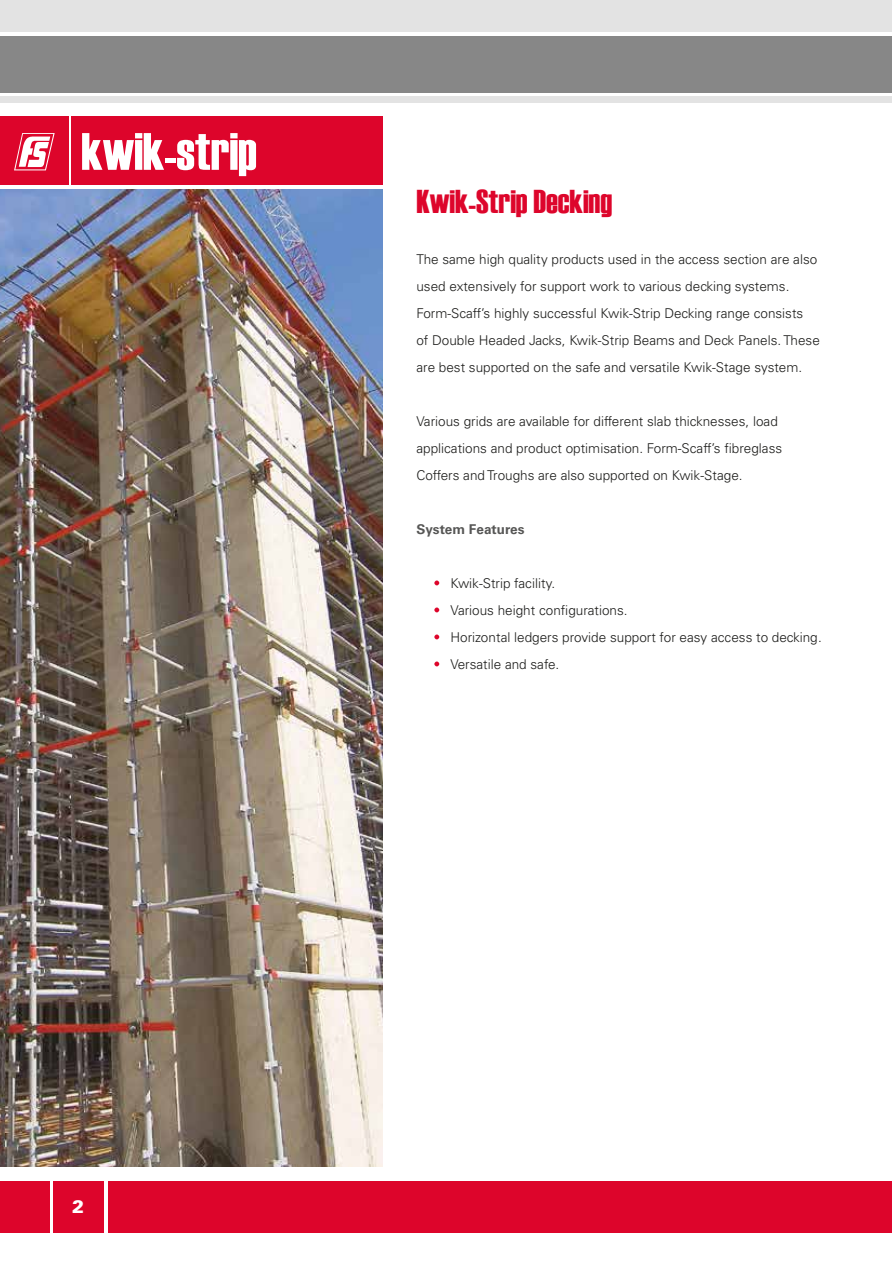
<style>
.page{position:relative;width:892px;height:1262px;background:#fff}
.page>*{position:absolute;margin:0;border:0;box-sizing:border-box;transform-origin:0 0}
.t1{font:52.5px "Haettenschweiler";color:#fff}
.t2{font:33px "Haettenschweiler";color:#dd052b}
.t3{font:900 18px "Univers LT Std";color:#fff}
.t4{font:300 13.5px/27px "Univers LT Std";color:#1d1d1b}
.t5{font:700 13.5px "Univers LT Std";color:#575756}
</style>
<div class="page">
<div style="left:0;top:36px;width:892px;height:56px;background:#878787"></div>
<div style="left:0;top:0;width:892px;height:31px;background:#e3e3e3"></div>
<div style="left:0;top:97px;width:892px;height:6px;background:#e3e3e3"></div>
<div style="left:54px;top:1181px;width:50px;height:51px;background:#dd052b"></div>
<div style="left:108px;top:1181px;width:784px;height:51px;background:#dd052b"></div>
<div style="left:0;top:1181px;width:49px;height:51px;background:#dd052b"></div>
<img style="left:0;top:190px;width:382px;height:977px">
<svg style="left:434px;top:580px;width:5px;height:5px"></svg>
<svg style="left:434px;top:607px;width:5px;height:5px"></svg>
<svg style="left:434px;top:634px;width:5px;height:5px"></svg>
<svg style="left:434px;top:661px;width:5px;height:5px"></svg>
<div style="left:71px;top:116px;width:311px;height:69px;background:#dd052b"></div>
<div style="left:0;top:116px;width:69px;height:69px;background:#dd052b"></div>
<svg style="left:14px;top:133px;width:41px;height:37px"></svg>
<h1 class="t1" style="left:81px;top:122px;width:177px">kwik-strip</h1>
<h2 class="t2" style="left:416px;top:182px;width:197px">Kwik-Strip Decking</h2>
<p class="t4" style="left:416px;top:245px;width:405px">The same high quality products used in the access section are also used extensively for support work to various decking systems.<br>Form-Scaff’s highly successful Kwik-Strip Decking range consists<br>of Double Headed Jacks, Kwik-Strip Beams and Deck Panels. These are best supported on the safe and versatile Kwik-Stage system.</p>
<p class="t4" style="left:416px;top:407px;width:367px">Various grids are available for different slab thicknesses, load applications and product optimisation. Form-Scaff’s fibreglass<br>Coffers and Troughs are also supported on Kwik-Stage.</p>
<p class="t5" style="left:416px;top:521px;width:110px">System Features</p>
<p class="t4" style="left:450px;top:569px;width:373px">Kwik-Strip facility.<br>Various height configurations.<br>Horizontal ledgers provide support for easy access to decking.<br>Versatile and safe.</p>
<h3 class="t3" style="left:72px;top:1195px;width:14px">2</h3>
</div>
